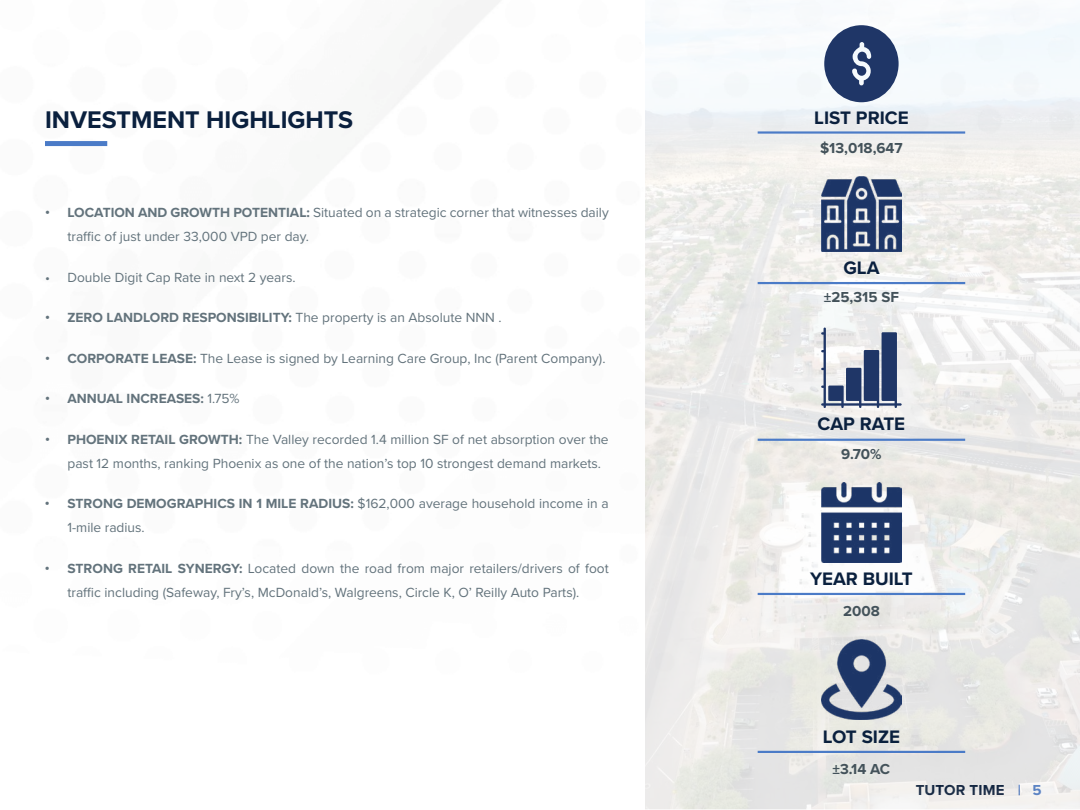
<style>
.page{position:relative;width:1080px;height:810px;background:#fff}
.page>*{position:absolute;margin:0;border:0;box-sizing:border-box;transform-origin:0 0}
.t1{font:700 25px "Proxima Nova";color:#0a203e}
.t2{font:700 18.75px "Proxima Nova";color:#0a203e}
.t3{font:700 15px "Proxima Nova";color:#43525a}
.t4{font:700 15px "Proxima Nova";letter-spacing:.01em;color:#081f3f}
.t5{font:13.75px/23.8px "Proxima Nova";color:#63737c}
.t6{font:700 13.75px "Proxima Nova";color:#63737c}
.s1{font-weight:700}
.s2{font-weight:400}
.s3{color:#4b7bc7}
</style>
<div class="page">
<svg style="left:646px;top:7px;width:434px;height:803px"></svg>
<div style="left:45px;top:141px;width:62px;height:5px;background:#4b7bc7"></div>
<svg style="left:824px;top:25px;width:75px;height:77px"></svg>
<hr style="left:758px;top:131px;width:207px;height:3px;background:#4b7bc7">
<hr style="left:758px;top:439px;width:207px;height:2px;background:#4b7bc7">
<svg style="left:821px;top:328px;width:81px;height:80px"></svg>
<hr style="left:758px;top:282px;width:207px;height:2px;background:#4b7bc7">
<img style="left:821px;top:177px;width:81px;height:75px">
<hr style="left:758px;top:593px;width:207px;height:2px;background:#4b7bc7">
<img style="left:822px;top:483px;width:79px;height:79px">
<hr style="left:758px;top:751px;width:207px;height:2px;background:#4b7bc7">
<img style="left:822px;top:640px;width:79px;height:79px">
<h1 class="t1" style="left:45px;top:101px;width:310px">INVESTMENT HIGHLIGHTS</h1>
<p class="t5" style="left:67px;top:200px;width:543px;text-indent:-22px"><span class="s1">• LOCATION AND GROWTH POTENTIAL:</span> Situated on a strategic corner that witnesses daily traffic of just under 33,000 VPD per day.</p>
<p class="t5" style="left:45px;top:264px;width:252px">• Double Digit Cap Rate in next 2 years.</p>
<p class="t6" style="left:45px;top:307px;width:458px">• ZERO LANDLORD RESPONSIBILITY: <span class="s2">The property is an Absolute NNN .</span></p>
<p class="t5" style="left:45px;top:346px;width:562px"><span class="s1">• CORPORATE LEASE:</span> The Lease is signed by Learning Care Group, Inc (Parent Company).</p>
<p class="t6" style="left:45px;top:389px;width:196px">• ANNUAL INCREASES: <span class="s2">1.75%</span></p>
<p class="t5" style="left:67px;top:427px;width:543px;text-indent:-22px"><span class="s1">• PHOENIX RETAIL GROWTH:</span> The Valley recorded 1.4 million SF of net absorption over the past 12 months, ranking Phoenix as one of the nation’s top 10 strongest demand markets.</p>
<p class="t5" style="left:67px;top:491px;width:543px;text-indent:-22px"><span class="s1">• STRONG DEMOGRAPHICS IN 1 MILE RADIUS:</span> $162,000 average household income in a<br>1-mile radius.</p>
<p class="t5" style="left:45px;top:556px;width:565px;text-align:center"><span class="s1">• STRONG RETAIL SYNERGY:</span> Located down the road from major retailers/drivers of foot traffic including (Safeway, Fry’s, McDonald’s, Walgreens, Circle K, O’ Reilly Auto Parts).</p>
<h2 class="t2" style="left:814px;top:104px;width:96px">LIST PRICE</h2>
<p class="t3" style="left:820px;top:137px;width:84px">$13,018,647</p>
<h2 class="t2" style="left:843px;top:254px;width:38px">GLA</h2>
<p class="t3" style="left:824px;top:286px;width:77px">±25,315 SF</p>
<h2 class="t2" style="left:818px;top:410px;width:89px">CAP RATE</h2>
<p class="t3" style="left:841px;top:443px;width:42px">9.70%</p>
<h2 class="t2" style="left:810px;top:564px;width:104px">YEAR BUILT</h2>
<p class="t3" style="left:843px;top:600px;width:38px">2008</p>
<h2 class="t2" style="left:823px;top:722px;width:79px">LOT SIZE</h2>
<p class="t3" style="left:833px;top:758px;width:59px">±3.14 AC</p>
<p class="t4" style="left:916px;top:779px;width:128px">TUTOR TIME <span class="s3">| 5</span></p>
</div>
